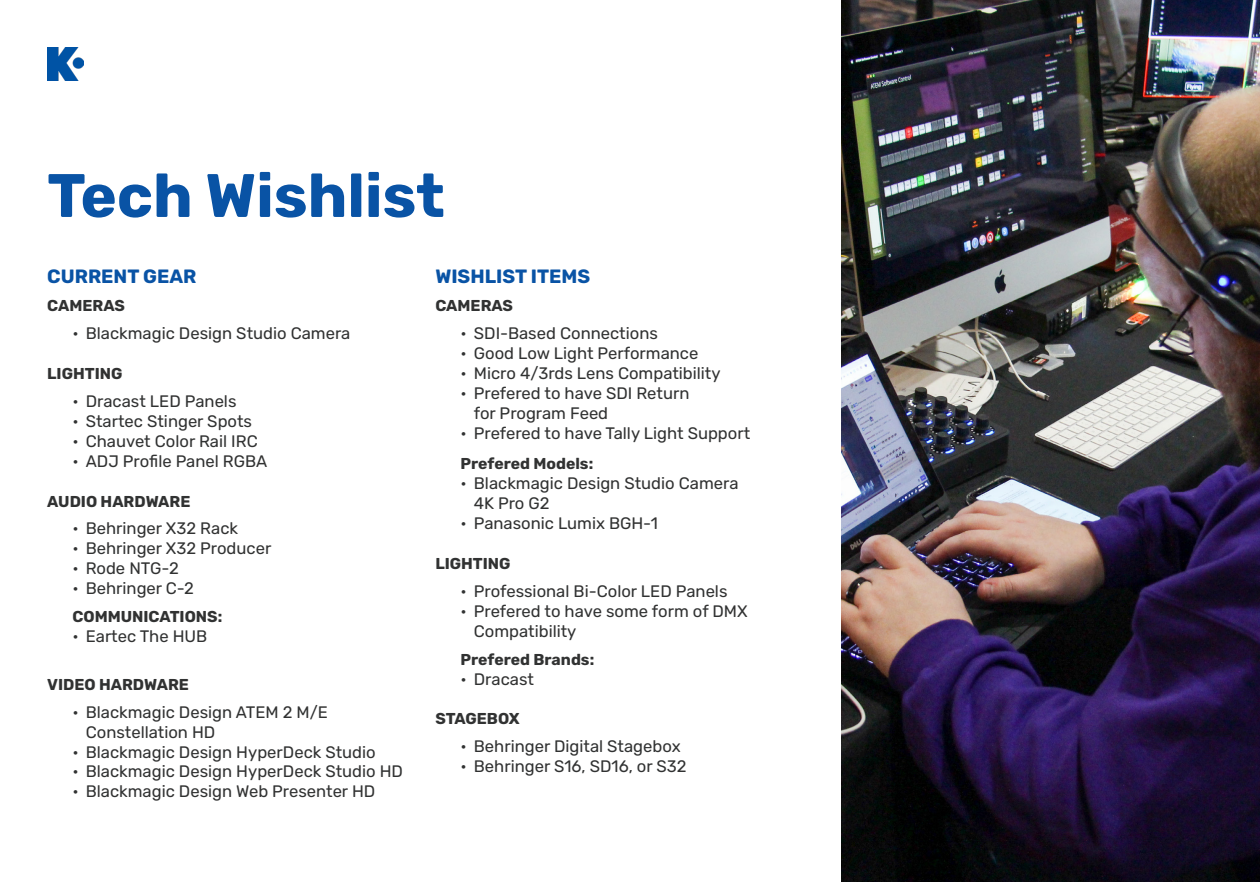
<style>
.page{position:relative;width:1260px;height:882px;background:#fff}
.page>*{position:absolute;margin:0;border:0;box-sizing:border-box;transform-origin:0 0}
.t1{font:700 61.25px "Rubik";color:#0953a5}
.Body_Copy{font:700 19.25px "Rubik";color:#0953a5}
.Body_Copy-2{font:16.62px/19.9px "Rubik";color:#313232}
.Body_Copy-3{font:700 15.75px "Rubik";color:#313232}
</style>
<div class="page">
<img style="left:47px;top:47px;width:36px;height:33px">
<img style="left:842px;top:0;width:418px;height:882px">
<p class="t1" style="left:47px;top:160px;width:399px">Tech Wishlist</p>
<p class="Body_Copy" style="left:47px;top:266px;width:151px">CURRENT GEAR</p>
<p class="Body_Copy-3" style="left:47px;top:297px;width:79px">CAMERAS</p>
<p class="Body_Copy-2" style="left:72px;top:324px;width:279px">• Blackmagic Design Studio Camera</p>
<p class="Body_Copy-3" style="left:47px;top:364px;width:77px">LIGHTING</p>
<p class="Body_Copy-2" style="left:72px;top:392px;width:166px">• Dracast LED Panels</p>
<p class="Body_Copy-2" style="left:72px;top:411px;width:181px">• Startec Stinger Spots</p>
<p class="Body_Copy-2" style="left:72px;top:431px;width:187px">• Chauvet Color Rail IRC</p>
<p class="Body_Copy-2" style="left:72px;top:451px;width:196px">• ADJ Profile Panel RGBA</p>
<p class="Body_Copy-3" style="left:47px;top:492px;width:145px">AUDIO HARDWARE</p>
<p class="Body_Copy-2" style="left:72px;top:519px;width:167px">• Behringer X32 Rack</p>
<p class="Body_Copy-2" style="left:72px;top:539px;width:200px">• Behringer X32 Producer</p>
<p class="Body_Copy-2" style="left:72px;top:559px;width:108px">• Rode NTG-2</p>
<p class="Body_Copy-2" style="left:72px;top:579px;width:123px">• Behringer C-2</p>
<p class="Body_Copy-3" style="left:72px;top:607px;width:151px">COMMUNICATIONS:</p>
<p class="Body_Copy-2" style="left:72px;top:627px;width:136px">• Eartec The HUB</p>
<p class="Body_Copy-3" style="left:47px;top:675px;width:143px">VIDEO HARDWARE</p>
<p class="Body_Copy-2" style="left:86px;top:702px;width:244px;text-indent:-13px">• Blackmagic Design ATEM 2 M/E<br>Constellation HD</p>
<p class="Body_Copy-2" style="left:72px;top:742px;width:305px">• Blackmagic Design HyperDeck Studio</p>
<p class="Body_Copy-2" style="left:72px;top:762px;width:332px">• Blackmagic Design HyperDeck Studio HD</p>
<p class="Body_Copy-2" style="left:72px;top:782px;width:304px">• Blackmagic Design Web Presenter HD</p>
<p class="Body_Copy" style="left:435px;top:266px;width:156px">WISHLIST ITEMS</p>
<p class="Body_Copy-3" style="left:435px;top:297px;width:79px">CAMERAS</p>
<p class="Body_Copy-2" style="left:461px;top:324px;width:199px">• SDI-Based Connections</p>
<p class="Body_Copy-2" style="left:461px;top:344px;width:239px">• Good Low Light Performance</p>
<p class="Body_Copy-2" style="left:461px;top:364px;width:262px">• Micro 4/3rds Lens Compatibility</p>
<p class="Body_Copy-2" style="left:474px;top:384px;width:217px;text-indent:-13px">• Prefered to have SDI Return for Program Feed</p>
<p class="Body_Copy-2" style="left:461px;top:424px;width:291px">• Prefered to have Tally Light Support</p>
<p class="Body_Copy-3" style="left:461px;top:455px;width:134px">Prefered Models:</p>
<p class="Body_Copy-2" style="left:474px;top:474px;width:266px;text-indent:-13px">• Blackmagic Design Studio Camera<br>4K Pro G2</p>
<p class="Body_Copy-2" style="left:461px;top:514px;width:199px">• Panasonic Lumix BGH-1</p>
<p class="Body_Copy-3" style="left:435px;top:554px;width:77px">LIGHTING</p>
<p class="Body_Copy-2" style="left:461px;top:582px;width:268px">• Professional Bi-Color LED Panels</p>
<p class="Body_Copy-2" style="left:474px;top:602px;width:275px;text-indent:-13px">• Prefered to have some form of DMX<br>Compatibility</p>
<p class="Body_Copy-3" style="left:461px;top:650px;width:135px">Prefered Brands:</p>
<p class="Body_Copy-2" style="left:461px;top:669px;width:75px">• Dracast</p>
<p class="Body_Copy-3" style="left:435px;top:710px;width:86px">STAGEBOX</p>
<p class="Body_Copy-2" style="left:461px;top:737px;width:222px">• Behringer Digital Stagebox</p>
<p class="Body_Copy-2" style="left:461px;top:757px;width:227px">• Behringer S16, SD16, or S32</p>
</div>
